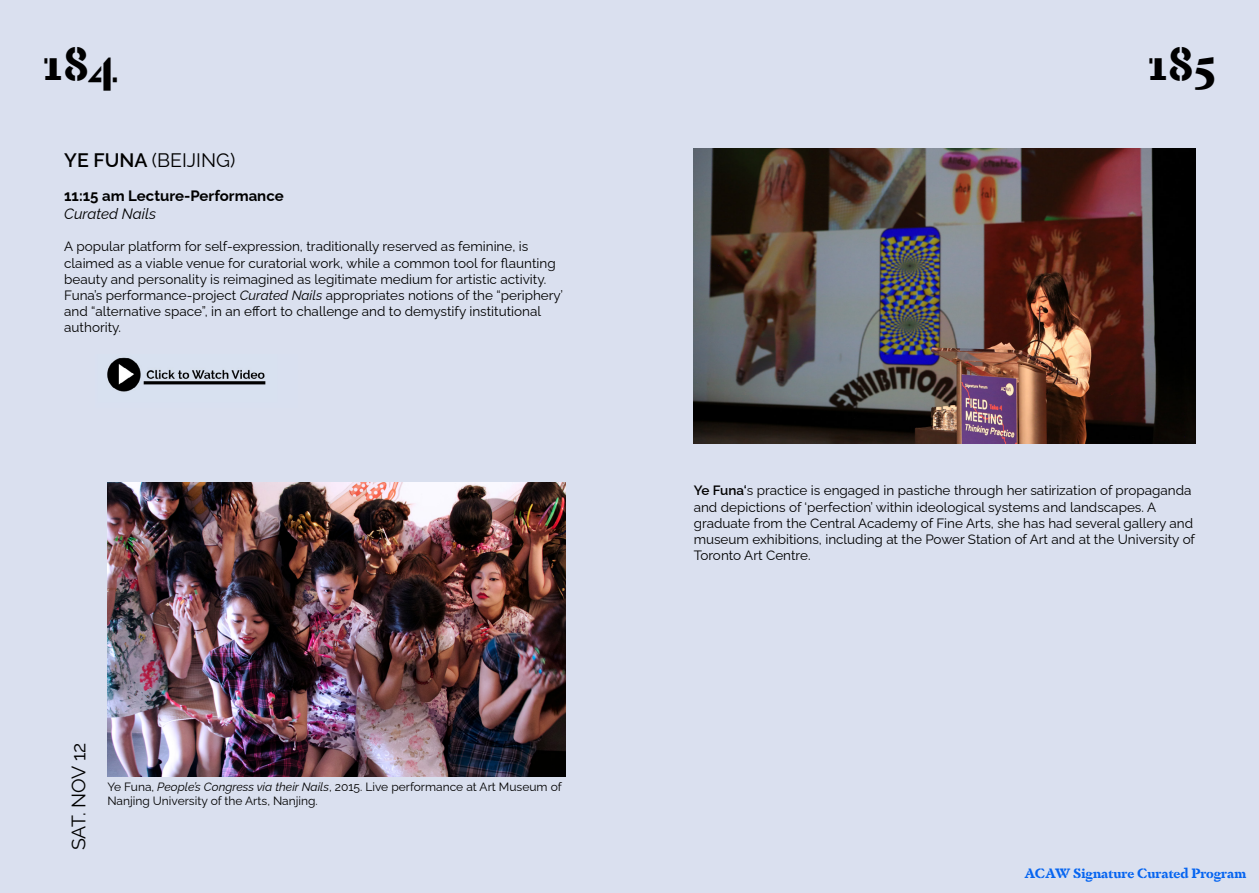
<style>
.page{position:relative;width:1259px;height:893px;background:#fff}
.page>*{position:absolute;margin:0;border:0;box-sizing:border-box;transform-origin:0 0}
.t1{font:700 46.5px "Dapifer Stencil";color:#000}
.t2{font:19.5px "Raleway";color:#000}
.t3{font:700 15px "Raleway";color:#000}
.t4{font:italic 15px "Raleway";color:#000}
.t5{font:13.5px/16.2px "Raleway";color:#000}
.t6{font:700 13.5px "Dapifer Stencil";color:#0665f1}
.t7{font:12px/14.4px "Raleway";color:#000}
.s1{font-weight:600}
.s2{font-style:italic}
</style>
<div class="page">
<div style="left:0;top:0;width:629px;height:893px;background:#dae0ef"></div>
<div style="left:628px;top:0;width:631px;height:893px;background:#dae0ef"></div>
<img style="left:107px;top:483px;width:459px;height:294px">
<img style="left:107px;top:357px;width:159px;height:35px">
<img style="left:693px;top:149px;width:502px;height:294px">
<h1 class="t1" style="left:43px;top:29px;width:77px">184</h1>
<h1 class="t1" style="left:1147px;top:29px;width:71px">185</h1>
<h2 class="t2" style="left:64px;top:145px;width:173px"><span class="s1">YE FUNA</span> (BEIJING)</h2>
<p class="t3" style="left:64px;top:184px;width:221px">11:15 am Lecture-Performance</p>
<p class="t4" style="left:64px;top:202px;width:93px">Curated Nails</p>
<p class="t5" style="left:64px;top:237px;width:500px">A popular platform for self-expression, traditionally reserved as feminine, is claimed as a viable venue for curatorial work, while a common tool for flaunting beauty and personality is reimagined as legitimate medium for artistic activity.<br>Funa’s performance-project <span class="s2">Curated Nails</span> appropriates notions of the “periphery’ and “alternative space”, in an effort to challenge and to demystify institutional authority.</p>
<h2 class="t2" style="left:63px;top:850px;width:109px;rotate:-90deg">SAT. NOV 12</h2>
<p class="t7" style="left:107px;top:778px;width:456px">Ye Funa, <span class="s2">People’s Congress via their Nails</span>, 2015. Live performance at Art Museum of<br>Nanjing University of the Arts, Nanjing.</p>
<p class="t5" style="left:693px;top:481px;width:503px"><span class="s1">Ye Funa‘</span>s practice is engaged in pastiche through her satirization of propaganda and depictions of ‘perfection’ within ideological systems and landscapes. A graduate from the Central Academy of Fine Arts, she has had several gallery and museum exhibitions, including at the Power Station of Art and at the University of Toronto Art Centre.</p>
<p class="t6" style="left:1024px;top:863px;width:223px">ACAW Signature Curated Program</p>
</div>
